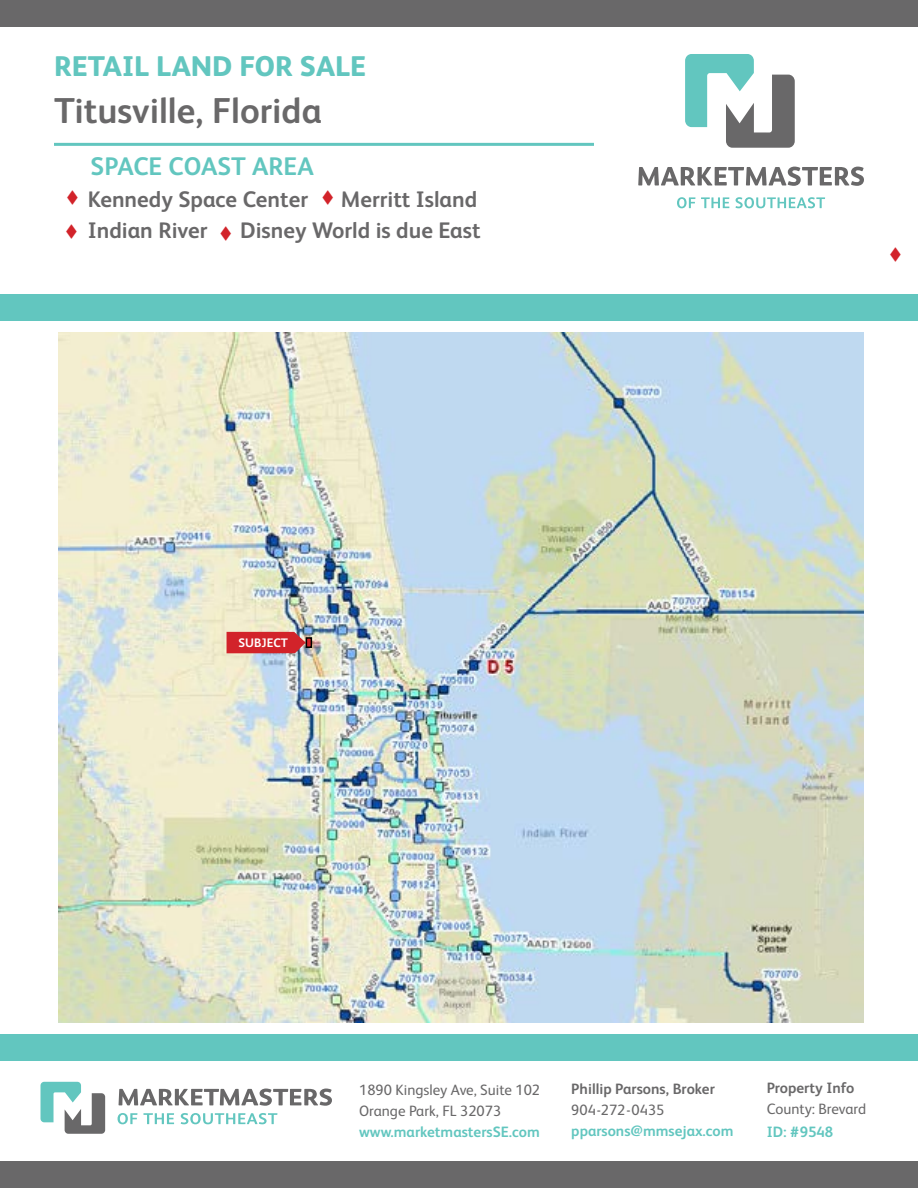
<style>
.page{position:relative;width:918px;height:1188px;background:#fff}
.page>*{position:absolute;margin:0;border:0;box-sizing:border-box;transform-origin:0 0}
.t1{font:700 36px "FS Albert Pro";color:#696869}
.t2{font:800 28.5px "FS Albert Pro";color:#62c6bf}
.t3{font:700 25.5px "FS Albert Pro";color:#62c6bf}
.t4{font:700 22.5px "FS Albert Pro";color:#696869}
.t5{font:15px/21px "FS Albert Pro";color:#696869}
.t6{font:700 15px "FS Albert Pro";color:#62c6bf}
.t7{font:700 15px "FS Albert Pro";color:#696869}
.t8{font:700 12.3px "FS Albert Pro";color:#fff}
</style>
<div class="page">
<div style="left:0;top:0;width:918px;height:27px;background:#696869"></div>
<div style="left:0;top:294px;width:918px;height:27px;background:#62c6bf"></div>
<svg style="left:638px;top:167px;width:226px;height:19px"></svg>
<svg style="left:677px;top:197px;width:52px;height:11px"></svg>
<svg style="left:736px;top:197px;width:89px;height:11px"></svg>
<svg style="left:685px;top:54px;width:110px;height:94px"></svg>
<hr style="left:54px;top:143px;width:540px;height:3px;background:#62c6bf">
<img style="left:59px;top:332px;width:805px;height:691px">
<div style="left:306px;top:637px;width:6px;height:11px;border:2px solid #000"></div>
<svg style="left:227px;top:632px;width:79px;height:21px;background:#ce2d34"></svg>
<div style="left:0;top:1161px;width:918px;height:27px;background:#696869"></div>
<div style="left:0;top:1034px;width:918px;height:27px;background:#62c6bf"></div>
<svg style="left:119px;top:1089px;width:213px;height:17px"></svg>
<svg style="left:118px;top:1113px;width:56px;height:11px"></svg>
<svg style="left:181px;top:1113px;width:97px;height:11px"></svg>
<svg style="left:41px;top:1082px;width:64px;height:52px"></svg>
<h2 class="t2" style="left:54px;top:44px;width:314px">RETAIL LAND FOR SALE</h2>
<h1 class="t1" style="left:54px;top:85px;width:269px">Titusville, Florida</h1>
<h3 class="t3" style="left:91px;top:148px;width:225px">SPACE COAST AREA</h3>
<h3 class="t4" style="left:88px;top:183px;width:222px">Kennedy Space Center</h3>
<h3 class="t4" style="left:341px;top:183px;width:138px">Merritt Island</h3>
<h3 class="t4" style="left:88px;top:215px;width:121px">Indian River</h3>
<h3 class="t4" style="left:240px;top:215px;width:242px">Disney World is due East</h3>
<p class="t8" style="left:239px;top:634px;width:51px">SUBJECT</p>
<p class="t5" style="left:359px;top:1079px;width:183px">1890 Kingsley Ave, Suite 102<br>Orange Park, FL 32073</p>
<p class="t6" style="left:359px;top:1122px;width:182px">www.marketmastersSE.com</p>
<p class="t7" style="left:571px;top:1079px;width:145px">Phillip Parsons, Broker</p>
<p class="t5" style="left:571px;top:1099px;width:95px">904-272-0435</p>
<p class="t6" style="left:571px;top:1121px;width:164px">pparsons@mmsejax.com</p>
<p class="t7" style="left:767px;top:1078px;width:89px">Property Info</p>
<p class="t5" style="left:767px;top:1098px;width:101px">County: Brevard</p>
<p class="t6" style="left:767px;top:1121px;width:68px">ID: #9548</p>
</div>
